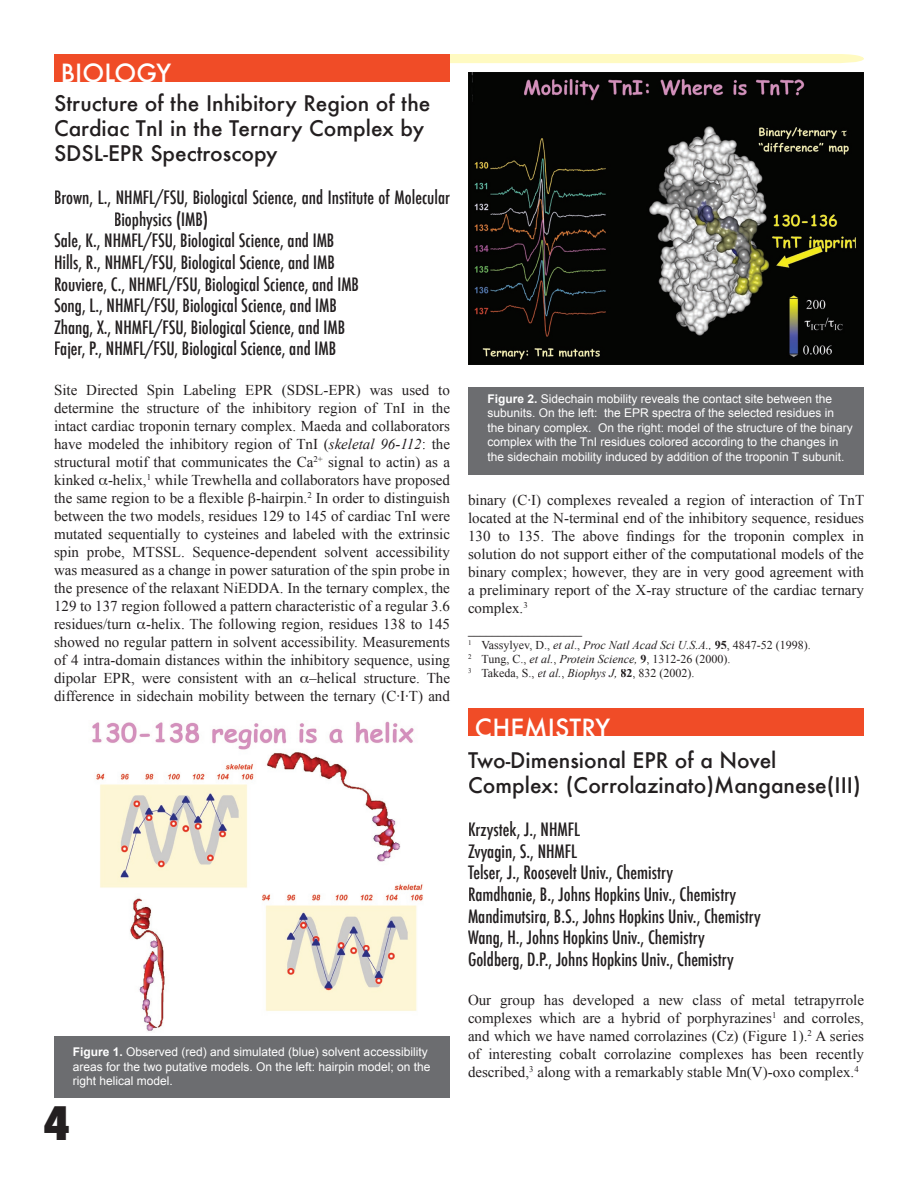
<style>
.page{position:relative;width:918px;height:1188px;background:#fff}
.page>*{position:absolute;margin:0;border:0;box-sizing:border-box;transform-origin:0 0}
.t1{font:800 condensed 45px "Futura";color:#231f20}
.t2{font:500 24.45px "Futura";color:#fff}
.t3{font:500 21px/25.2px "Futura";color:#231f20}
.t4{font:500 condensed 18px/21.6px "Futura";color:#231f20}
.t5{font:15px/18px "Times New Roman";color:#231f20;text-align:justify}
.t6{font:12px/14.4px "Arial";color:#fff}
.t7{font:12px/14.4px "Times New Roman";color:#231f20}
.s1{font-style:italic}
.s2{font-weight:700}
</style>
<div class="page">
<div style="left:450px;top:54px;width:414px;height:9px;background:#fffac1"></div>
<div style="left:54px;top:54px;width:396px;height:27px;background:#f04c27"></div>
<div style="left:54px;top:1036px;width:396px;height:62px;background:#6c6d70"></div>
<img style="left:92px;top:721px;width:331px;height:310px">
<div style="left:468px;top:387px;width:396px;height:88px;background:#6c6d70"></div>
<img style="left:468px;top:73px;width:396px;height:291px">
<div style="left:468px;top:709px;width:396px;height:27px;background:#f04c27"></div>
<h2 class="t2" style="left:61px;top:56px;width:112px">BIOLOGY</h2>
<h3 class="t3" style="left:54px;top:90px;width:378px">Structure of the Inhibitory Region of the<br>Cardiac TnI in the Ternary Complex by<br>SDSL-EPR Spectroscopy</h3>
<p class="t4" style="left:54px;top:187px;width:397px">Brown, L., NHMFL/FSU, Biological Science, and Institute of Molecular</p>
<p class="t4" style="left:114px;top:208px;width:96px">Biophysics (IMB)</p>
<p class="t4" style="left:54px;top:230px;width:282px">Sale, K., NHMFL/FSU, Biological Science, and IMB</p>
<p class="t4" style="left:54px;top:252px;width:282px">Hills, R., NHMFL/FSU, Biological Science, and IMB</p>
<p class="t4" style="left:54px;top:273px;width:307px">Rouviere, C., NHMFL/FSU, Biological Science, and IMB</p>
<p class="t4" style="left:54px;top:295px;width:284px">Song, L., NHMFL/FSU, Biological Science, and IMB</p>
<p class="t4" style="left:54px;top:316px;width:293px">Zhang, X., NHMFL/FSU, Biological Science, and IMB</p>
<p class="t4" style="left:54px;top:338px;width:284px">Fajer, P., NHMFL/FSU, Biological Science, and IMB</p>
<p class="t5" style="left:54px;top:381px;width:398px">Site Directed Spin Labeling EPR (SDSL-EPR) was used to determine the structure of the inhibitory region of TnI in the intact cardiac troponin ternary complex. Maeda and collaborators have modeled the inhibitory region of TnI (<span class="s1">skeletal 96-112</span>: the structural motif that communicates the Ca<sup>2+</sup> signal to actin) as a kinked -helix,<sup>1</sup> while Trewhella and collaborators have proposed the same region to be a flexible -hairpin.<sup>2</sup> In order to distinguish between the two models, residues 129 to 145 of cardiac TnI were mutated sequentially to cysteines and labeled with the extrinsic spin probe, MTSSL. Sequence-dependent solvent accessibility was measured as a change in power saturation of the spin probe in the presence of the relaxant NiEDDA. In the ternary complex, the 129 to 137 region followed a pattern characteristic of a regular 3.6 residues/turn -helix. The following region, residues 138 to 145 showed no regular pattern in solvent accessibility. Measurements of 4 intra-domain distances within the inhibitory sequence, using dipolar EPR, were consistent with an –helical structure. The difference in sidechain mobility between the ternary (C·I·T) and</p>
<p class="t6" style="left:73px;top:1045px;width:359px"><span class="s2">Figure 1.</span> Observed (red) and simulated (blue) solvent accessibility areas for the two putative models. On the left: hairpin model; on the right helical model.</p>
<h1 class="t1" style="left:43px;top:1093px;width:29px">4</h1>
<p class="t6" style="left:487px;top:392px;width:367px"><span class="s2">Figure 2.</span> Sidechain mobility reveals the contact site between the subunits. On the left: the EPR spectra of the selected residues in the binary complex. On the right: model of the structure of the binary complex with the TnI residues colored according to the changes in the sidechain mobility induced by addition of the troponin T subunit.</p>
<p class="t5" style="left:468px;top:490px;width:398px">binary (C·I) complexes revealed a region of interaction of TnT located at the N-terminal end of the inhibitory sequence, residues 130 to 135. The above findings for the troponin complex in solution do not support either of the computational models of the binary complex; however, they are in very good agreement with a preliminary report of the X-ray structure of the cardiac ternary complex.<sup>3</sup></p>
<p class="t7" style="left:468px;top:623px;width:344px"><span class="s2">___________________<br></span><sup>1</sup> Vassylyev, D., <span class="s1">et al</span>., <span class="s1">Proc Natl Acad Sci U.S.A.,</span> <span class="s2">95</span>, 4847-52 (1998).<br><sup>2</sup> Tung, C., <span class="s1">et al.</span>, <span class="s1">Protein Science,</span> <span class="s2">9</span>, 1312-26 (2000).<br><sup>3</sup> Takeda, S., <span class="s1">et al.</span>, <span class="s1">Biophys J,</span> <span class="s2">82</span>, 832 (2002).</p>
<h2 class="t2" style="left:475px;top:711px;width:137px">CHEMISTRY</h2>
<h3 class="t3" style="left:468px;top:747px;width:394px">Two-Dimensional EPR of a Novel<br>Complex: (Corrolazinato)Manganese(III)</h3>
<p class="t4" style="left:468px;top:819px;width:294px">Krzystek, J., NHMFL<br>Zvyagin, S., NHMFL<br>Telser, J., Roosevelt Univ., Chemistry<br>Ramdhanie, B., Johns Hopkins Univ., Chemistry Mandimutsira, B.S., Johns Hopkins Univ., Chemistry Wang, H., Johns Hopkins Univ., Chemistry Goldberg, D.P., Johns Hopkins Univ., Chemistry</p>
<p class="t5" style="left:468px;top:991px;width:398px">Our group has developed a new class of metal tetrapyrrole complexes which are a hybrid of porphyrazines<sup>1</sup> and corroles, and which we have named corrolazines (Cz) (Figure 1).<sup>2</sup> A series of interesting cobalt corrolazine complexes has been recently described,<sup>3</sup> along with a remarkably stable Mn(V)-oxo complex.<sup>4</sup></p>
</div>
